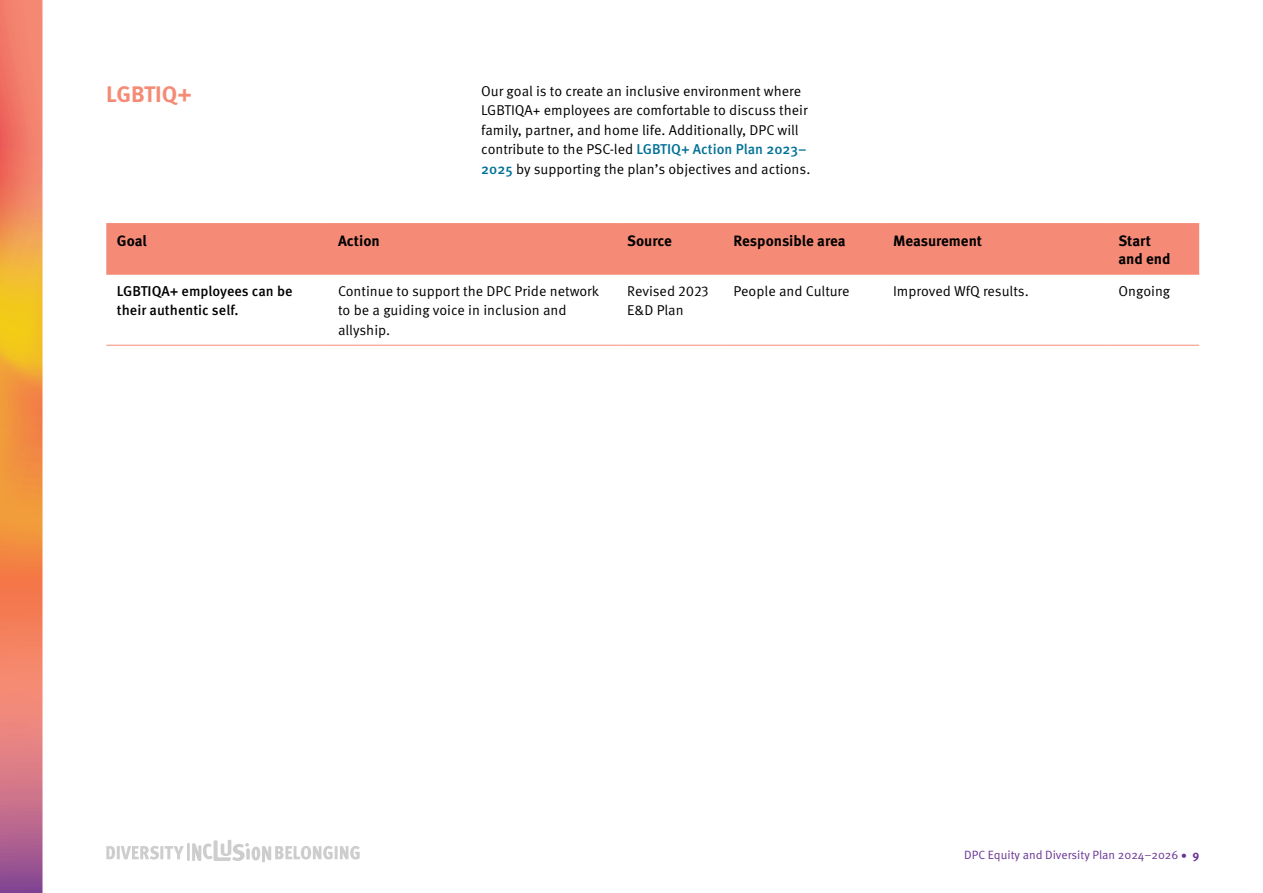
<style>
.page{position:relative;width:1263px;height:893px;background:#fff}
.page>*{position:absolute;margin:0;border:0;box-sizing:border-box;transform-origin:0 0}
.H2_subhead_bigger{font:700 22.5px "Meta Pro";color:#f58b76}
.Table_header{font:700 15px/18px "Meta Pro";color:#000}
.Body{font:14.25px/19.5px "Meta Pro Norm";color:#000}
.table_body{font:14.25px/19.5px "Meta Pro Norm";color:#000}
.Row_header{font:500 14.25px/19.5px "Meta Pro";color:#000}
.t1{font:12px "Meta Pro Norm";color:#693494}
.s1{font-family:"Meta Pro";font-weight:500;color:#007196}
.s2{font-family:"Meta Pro";font-weight:700}
</style>
<div class="page">
<svg style="left:106px;top:840px;width:254px;height:22px"></svg>
<div style="left:106px;top:224px;width:1093px;height:50px;background:#f58b76"></div>
<hr style="left:882px;top:345px;width:226px;height:1px;background:#f58b76">
<hr style="left:1108px;top:345px;width:91px;height:1px;background:#f58b76">
<hr style="left:106px;top:345px;width:221px;height:1px;background:#f58b76">
<hr style="left:327px;top:345px;width:290px;height:1px;background:#f58b76">
<hr style="left:617px;top:345px;width:106px;height:1px;background:#f58b76">
<hr style="left:723px;top:345px;width:159px;height:1px;background:#f58b76">
<hr style="left:106px;top:223px;width:221px;height:1px;background:#f58b76">
<hr style="left:327px;top:223px;width:290px;height:1px;background:#f58b76">
<hr style="left:617px;top:223px;width:106px;height:1px;background:#f58b76">
<hr style="left:723px;top:223px;width:159px;height:1px;background:#f58b76">
<hr style="left:882px;top:223px;width:226px;height:1px;background:#f58b76">
<hr style="left:1108px;top:223px;width:91px;height:1px;background:#f58b76">
<hr style="left:106px;top:274px;width:221px;height:1px;background:#f58b76">
<hr style="left:327px;top:274px;width:290px;height:1px;background:#f58b76">
<hr style="left:617px;top:274px;width:106px;height:1px;background:#f58b76">
<hr style="left:723px;top:274px;width:159px;height:1px;background:#f58b76">
<hr style="left:882px;top:274px;width:226px;height:1px;background:#f58b76">
<hr style="left:1108px;top:274px;width:91px;height:1px;background:#f58b76">
<svg style="left:0;top:0;width:43px;height:893px;background:#e88a5d"></svg>
<h2 class="H2_subhead_bigger" style="left:106px;top:77px;width:87px">LGBTIQ+</h2>
<p class="Body" style="left:481px;top:80px;width:331px">Our goal is to create an inclusive environment where LGBTIQA+ employees are comfortable to discuss their family, partner, and home life. Additionally, DPC will contribute to the PSC-led <span class="s1">LGBTIQ+ Action Plan 2023– 2025</span> by supporting the plan’s objectives and actions.</p>
<h1 class="Table_header" style="left:117px;top:230px;width:31px">Goal</h1>
<h1 class="Table_header" style="left:338px;top:230px;width:43px">Action</h1>
<h1 class="Table_header" style="left:627px;top:230px;width:46px">Source</h1>
<h1 class="Table_header" style="left:733px;top:230px;width:113px">Responsible area</h1>
<h1 class="Table_header" style="left:893px;top:230px;width:91px">Measurement</h1>
<h1 class="Table_header" style="left:1118px;top:230px;width:54px">Start and end</h1>
<h2 class="Row_header" style="left:117px;top:280px;width:177px">LGBTIQA+ employees can be their authentic self.</h2>
<p class="table_body" style="left:338px;top:280px;width:263px">Continue to support the DPC Pride network to be a guiding voice in inclusion and allyship.</p>
<p class="table_body" style="left:627px;top:280px;width:83px">Revised 2023<br>E&amp;D Plan</p>
<p class="table_body" style="left:733px;top:280px;width:117px">People and Culture</p>
<p class="table_body" style="left:893px;top:280px;width:137px">Improved WfQ results.</p>
<p class="table_body" style="left:1118px;top:280px;width:53px">Ongoing</p>
<p class="t1" style="left:964px;top:846px;width:236px">DPC Equity and Diversity Plan 2024–2026 <span class="s2">• 9</span></p>
</div>
